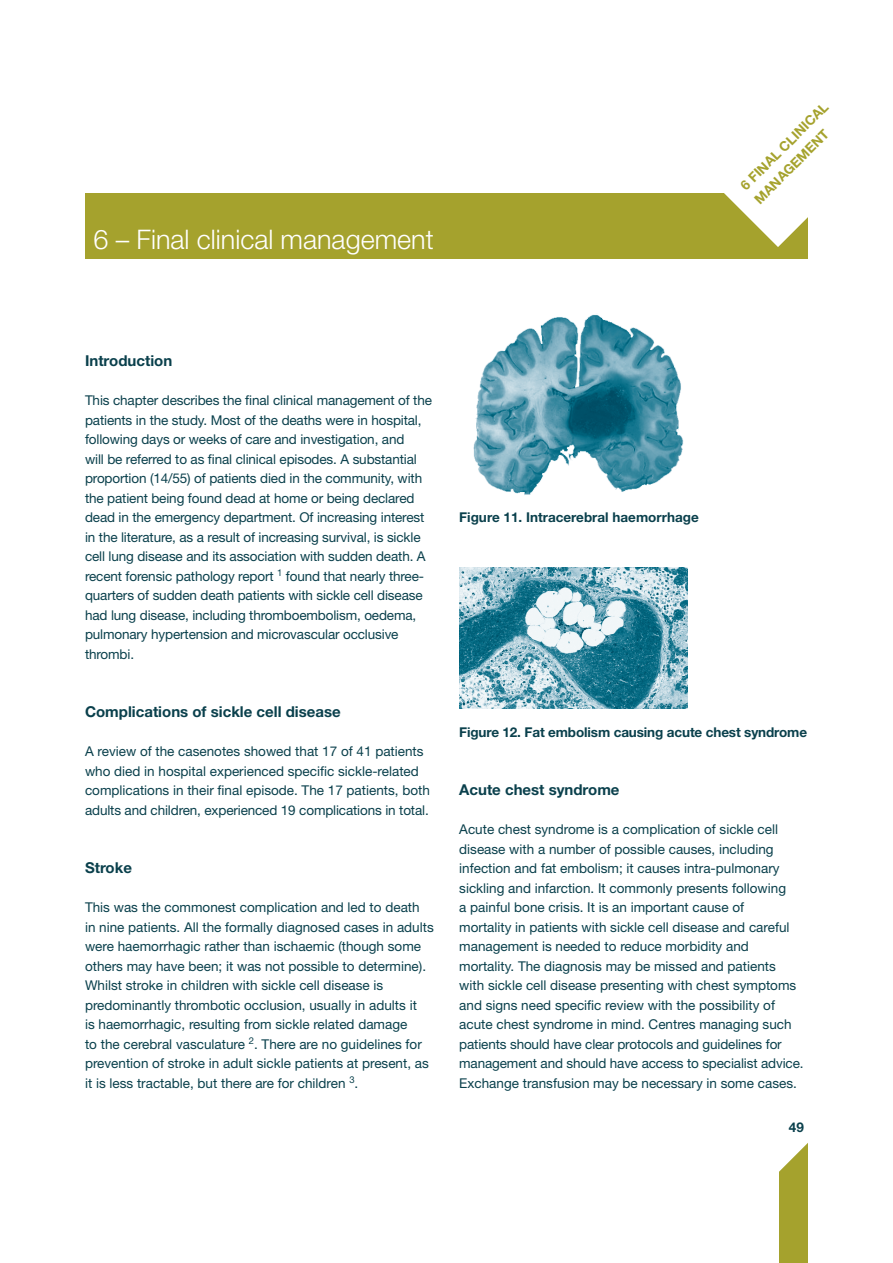
<style>
.page{position:relative;width:893px;height:1263px;background:#fff}
.page>*{position:absolute;margin:0;border:0;box-sizing:border-box;transform-origin:0 0}
.t1{font:300 27px "Helvetica Neue";color:#fff}
.t2{font:700 15px "Helvetica Neue";color:#0a404c}
.t3{font:13.5px/19.5px "Helvetica Neue";color:#0a404c}
.t4{font:700 13.5px "Helvetica Neue";letter-spacing:-.01em;color:#0a404c}
.t5{font:700 13.5px/19.5px "Helvetica Neue";color:#a5a22d}
</style>
<div class="page">
<div style="left:85px;top:193px;width:723px;height:65px;background:#a5a22d"></div>
<div style="left:779px;top:1135px;width:29px;height:128px;background:#a5a22d"></div>
<svg style="left:779px;top:1135px;width:29px;height:37px"></svg>
<svg style="left:724px;top:193px;width:84px;height:54px"></svg>
<img style="left:473px;top:314px;width:211px;height:181px">
<img style="left:459px;top:568px;width:228px;height:140px">
<h1 class="t1" style="left:94px;top:223px;width:342px">6 – Final clinical management</h1>
<p class="t5" style="left:736px;top:180px;width:119px;rotate:-45deg">6 FINAL CLINICAL<br>MANAGEMENT</p>
<p class="t2" style="left:85px;top:351px;width:89px">Introduction</p>
<p class="t3" style="left:85px;top:390px;width:348px">This chapter describes the final clinical management of the patients in the study. Most of the deaths were in hospital, following days or weeks of care and investigation, and<br>will be referred to as final clinical episodes. A substantial proportion (14/55) of patients died in the community, with the patient being found dead at home or being declared dead in the emergency department. Of increasing interest in the literature, as a result of increasing survival, is sickle cell lung disease and its association with sudden death. A recent forensic pathology report <sup>1</sup> found that nearly three&shy;quarters of sudden death patients with sickle cell disease had lung disease, including thromboembolism, oedema, pulmonary hypertension and microvascular occlusive thrombi.</p>
<p class="t2" style="left:85px;top:702px;width:257px">Complications of sickle cell disease</p>
<p class="t3" style="left:85px;top:741px;width:346px">A review of the casenotes showed that 17 of 41 patients who died in hospital experienced specific sickle-related complications in their final episode. The 17 patients, both adults and children, experienced 19 complications in total.</p>
<p class="t2" style="left:85px;top:858px;width:48px">Stroke</p>
<p class="t3" style="left:85px;top:897px;width:350px">This was the commonest complication and led to death<br>in nine patients. All the formally diagnosed cases in adults were haemorrhagic rather than ischaemic (though some others may have been; it was not possible to determine).<br>Whilst stroke in children with sickle cell disease is predominantly thrombotic occlusion, usually in adults it<br>is haemorrhagic, resulting from sickle related damage<br>to the cerebral vasculature <sup>2</sup>. There are no guidelines for prevention of stroke in adult sickle patients at present, as it is less tractable, but there are for children <sup>3</sup>.</p>
<p class="t4" style="left:459px;top:509px;width:241px">Figure 11. Intracerebral haemorrhage</p>
<p class="t4" style="left:459px;top:723px;width:349px">Figure 12. Fat embolism causing acute chest syndrome</p>
<p class="t2" style="left:459px;top:780px;width:162px">Acute chest syndrome</p>
<p class="t3" style="left:459px;top:819px;width:346px">Acute chest syndrome is a complication of sickle cell disease with a number of possible causes, including infection and fat embolism; it causes intra-pulmonary sickling and infarction. It commonly presents following<br>a painful bone crisis. It is an important cause of<br>mortality in patients with sickle cell disease and careful management is needed to reduce morbidity and mortality. The diagnosis may be missed and patients with sickle cell disease presenting with chest symptoms and signs need specific review with the possibility of acute chest syndrome in mind. Centres managing such patients should have clear protocols and guidelines for management and should have access to specialist advice.<br>Exchange transfusion may be necessary in some cases.</p>
<p class="t4" style="left:789px;top:1119px;width:17px">49</p>
</div>
